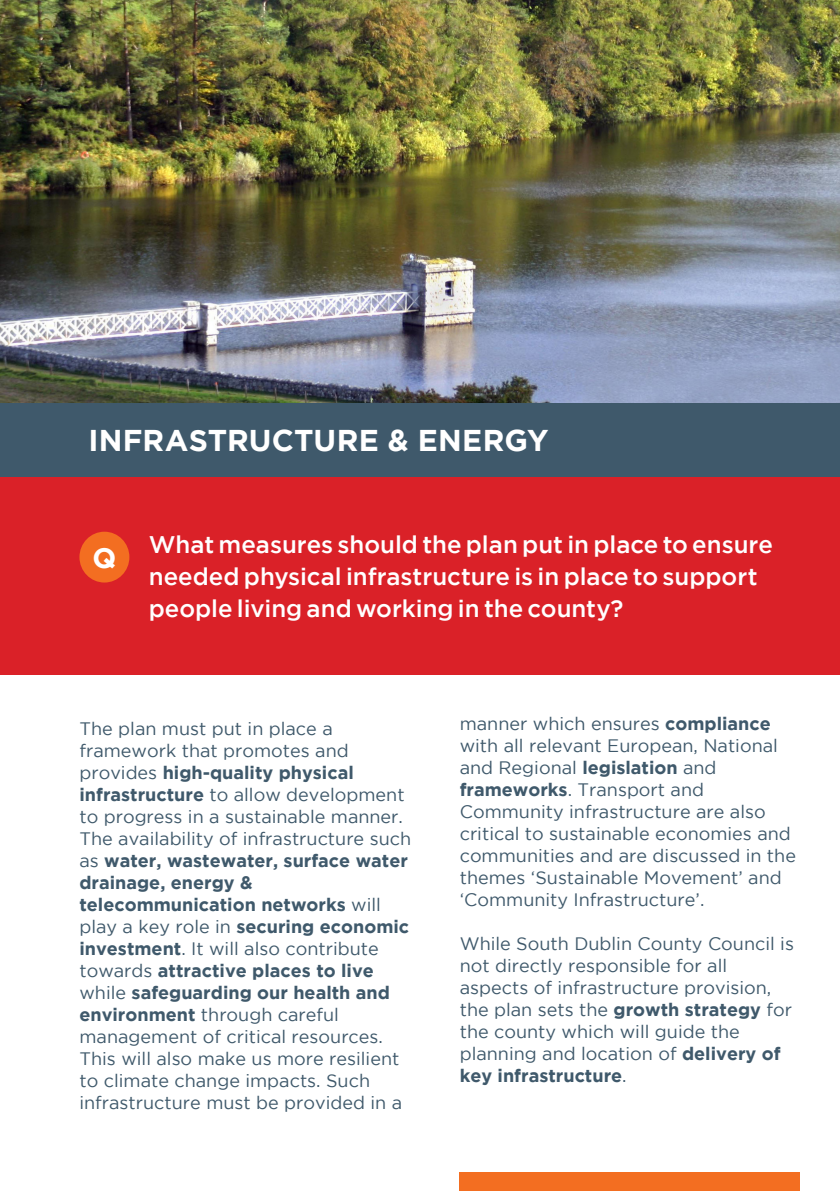
<style>
.page{position:relative;width:840px;height:1191px;background:#fff}
.page>*{position:absolute;margin:0;border:0;box-sizing:border-box;transform-origin:0 0}
.Main_Heading{font:700 30px "Gotham";letter-spacing:.005em;color:#fff}
.Main_Heading_Questio{font:700 28px "Gotham";color:#fff}
.Main_Heading_Questio-2{font:500 24px/32px "Gotham";color:#fff}
.t1{font:18px/22px "Gotham";color:#3f596b}
.s1{font-weight:700}
</style>
<div class="page">
<img style="left:0;top:0;width:839px;height:403px">
<div style="left:0;top:476px;width:839px;height:199px;background:#da2128"></div>
<div style="left:79px;top:531px;width:50px;height:51px;background:#f36e21;border-radius:50%"></div>
<div style="left:0;top:403px;width:839px;height:73px;background:#3f596b"></div>
<div style="left:459px;top:1172px;width:340px;height:19px;background:#f36e21"></div>
<p class="Main_Heading" style="left:88px;top:423px;width:461px">INFRASTRUCTURE &amp; ENERGY</p>
<p class="Main_Heading_Questio" style="left:93px;top:542px;width:25px">Q</p>
<p class="Main_Heading_Questio-2" style="left:149px;top:528px;width:625px">What measures should the plan put in place to ensure needed physical infrastructure is in place to support people living and working in the county?</p>
<p class="t1" style="left:79px;top:717px;width:333px">The plan must put in place a framework that promotes and provides <span class="s1">high-quality physical infrastructure</span> to allow development to progress in a sustainable manner.<br>The availability of infrastructure such as <span class="s1">water, wastewater, surface water drainage, energy &amp; telecommunication networks</span> will play a key role in <span class="s1">securing economic investment</span>. It will also contribute towards <span class="s1">attractive places to live </span>while <span class="s1">safeguarding our health and environment</span> through careful management of critical resources.<br>This will also make us more resilient to climate change impacts. Such</p>
<p class="t1" style="left:79px;top:1091px;width:324px">infrastructure must be provided in a</p>
<p class="t1" style="left:459px;top:712px;width:337px">manner which ensures <span class="s1">compliance </span>with all relevant European, National and Regional <span class="s1">legislation</span> and <span class="s1">frameworks</span>. Transport and Community infrastructure are also critical to sustainable economies and communities and are discussed in the themes ‘Sustainable Movement’ and ‘Community Infrastructure’.</p>
<p class="t1" style="left:459px;top:932px;width:335px">While South Dublin County Council is not directly responsible for all aspects of infrastructure provision, the plan sets the <span class="s1">growth strategy</span> for the county which will guide the planning and location of <span class="s1">delivery of key infrastructure</span>.</p>
</div>
